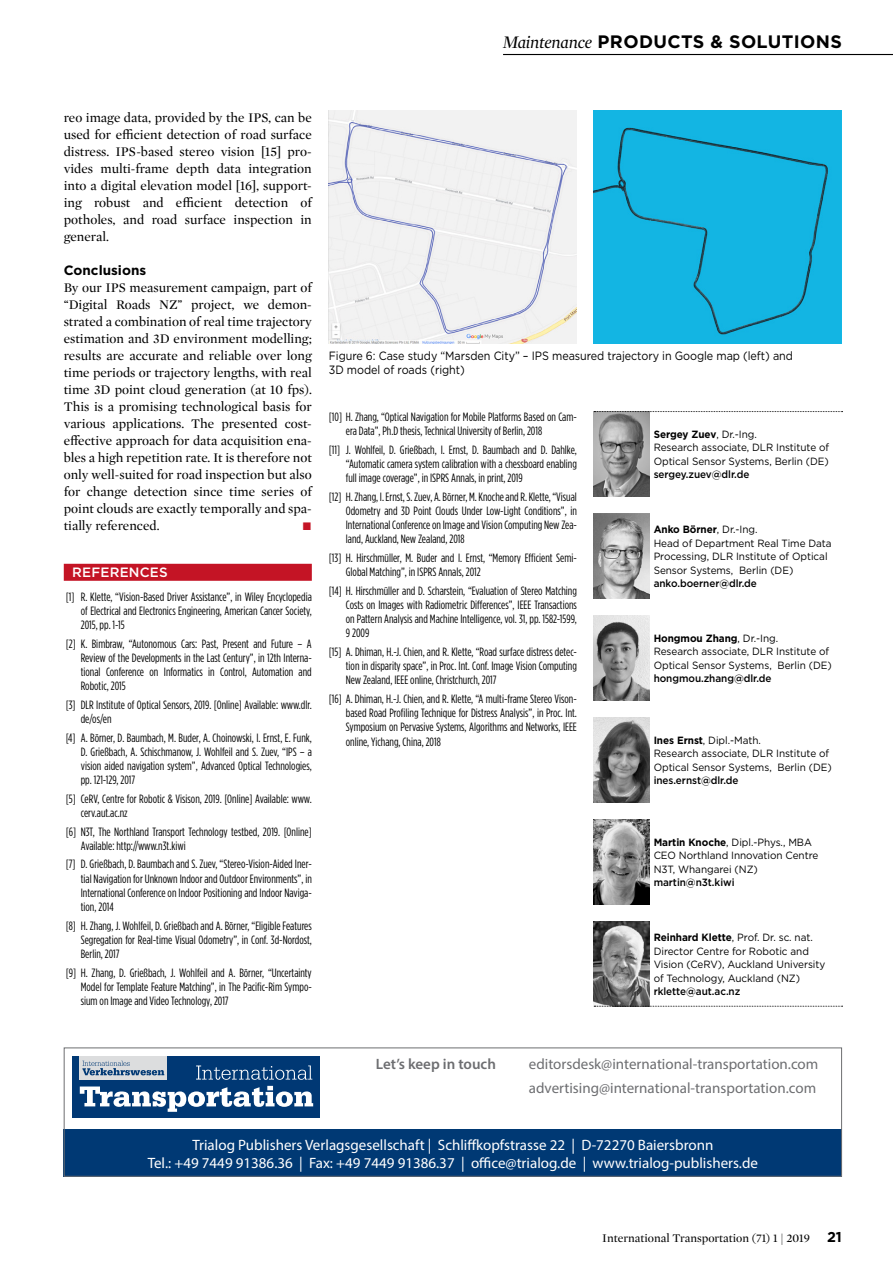
<style>
.page{position:relative;width:893px;height:1263px;background:#fff}
.page>*{position:absolute;margin:0;border:0;box-sizing:border-box;transform-origin:0 0}
.t1{font:700 18px "Gotham";letter-spacing:.02em;color:#000}
._03__Copy_Text_1__Ze{font:16.05px "Impact";color:#c41425}
._03__Copy_Text{font:15px "Myriad Pro";color:#fff}
._03__Copy_Text-2{font:15px "Myriad Pro";color:#6d6e71}
._03__Copy_Text-3{font:600 15px "Myriad Pro";color:#6d6e71}
._03__Copy_Text_1__Ze-2{font:13.5px/17px "Mercury Display";color:#000;text-align:justify}
._03__Copy_Text-4{font:13.5px/17px "Mercury Display";color:#000;text-align:justify}
._05__Zwischentitel_9{font:700 13.5px "Gotham";color:#000}
._08__Literatur_Headl{font:500 13.5px "Gotham";letter-spacing:.015em;color:#fff}
._08__Literatur{font:12px/14.2px "Gotham Condensed";color:#000;text-align:justify}
._04__BU{font:12px/14.2px "Gotham";letter-spacing:-.005em;color:#000;scale:.9 1}
.t2{font:12px "Mercury Display";color:#000}
._07__Autor{font:10.5px/13.5px "Gotham";letter-spacing:-.005em;color:#000;scale:.95 1}
.s1{font-family:"Mercury Display";font-weight:400;font-style:italic}
.s2{font-weight:700}
.s3{font-weight:500}
.s4{font-family:"Gotham";font-weight:700;font-size:14.25px}
</style>
<div class="page">
<hr style="left:503px;top:54px;width:390px;height:1px;background:#000">
<div style="left:64px;top:564px;width:248px;height:17px;background:#c41425"></div>
<img style="left:594px;top:819px;width:55px;height:85px">
<img style="left:594px;top:921px;width:55px;height:85px">
<svg style="left:594px;top:1006px;width:249px;height:1px"></svg>
<img style="left:594px;top:717px;width:55px;height:85px">
<img style="left:594px;top:513px;width:55px;height:85px">
<img style="left:594px;top:615px;width:55px;height:85px">
<img style="left:594px;top:412px;width:55px;height:84px">
<svg style="left:594px;top:411px;width:249px;height:1px"></svg>
<img style="left:329px;top:111px;width:248px;height:232px">
<div style="left:594px;top:111px;width:248px;height:232px;background:#13b5e3"></div>
<div style="left:64px;top:1129px;width:778px;height:48px;background:#003974"></div>
<div style="left:64px;top:1047px;width:778px;height:130px;border:1px solid #6d6e71"></div>
<div style="left:72px;top:1056px;width:247px;height:62px;background:#003874"></div>
<div style="left:79px;top:1056px;width:88px;height:23px;background:#dcddde"></div>
<svg style="left:82px;top:1061px;width:82px;height:14px"></svg>
<svg style="left:196px;top:1065px;width:116px;height:15px"></svg>
<svg style="left:80px;top:1086px;width:233px;height:26px"></svg>
<h1 class="t1" style="left:503px;top:30px;width:341px"><span class="s1">Maintenance</span> PRODUCTS &amp; SOLUTIONS</h1>
<p class="_03__Copy_Text-4" style="left:64px;top:109px;width:250px">reo image data, provided by the IPS, can be used for efficient detection of road surface distress. IPS-based stereo vision [15] pro&shy;vides multi-frame depth data integration into a digital elevation model [16], support&shy;ing robust and efficient detection of potholes, and road surface inspection in general.</p>
<p class="_05__Zwischentitel_9" style="left:64px;top:261px;width:84px">Conclusions</p>
<p class="_03__Copy_Text_1__Ze-2" style="left:64px;top:279px;width:250px">By our IPS measurement campaign, part of “Digital Roads NZ” project, we demon&shy;strated a combination of real time trajectory estimation and 3D environment modelling; results are accurate and reliable over long time periods or trajectory lengths, with real time 3D point cloud generation (at 10 fps).<br>This is a promising technological basis for various applications. The presented cost&shy;effective approach for data acquisition ena&shy;bles a high repetition rate. It is therefore not only well-suited for road inspection but also for change detection since time series of point clouds are exactly temporally and spa&shy;tially referenced.</p>
<p class="_03__Copy_Text_1__Ze" style="left:302px;top:511px;width:11px">■</p>
<p class="_08__Literatur_Headl" style="left:72px;top:563px;width:97px">REFERENCES</p>
<p class="_08__Literatur" style="left:81px;top:589px;width:233px;text-indent:-15px">[1] R. Klette, “Vision-Based Driver Assistance”, in Wiley Encyclopedia of Electrical and Electronics Engineering, American Cancer Society, 2015, pp. 1-15</p>
<p class="_08__Literatur" style="left:81px;top:636px;width:233px;text-indent:-15px">[2] K. Bimbraw, “Autonomous Cars: Past, Present and Future – A Review of the Developments in the Last Century”, in 12th Interna&shy;tional Conference on Informatics in Control, Automation and Robotic, 2015</p>
<p class="_08__Literatur" style="left:81px;top:697px;width:233px;text-indent:-15px">[3] DLR Institute of Optical Sensors, 2019. [Online] Available: www.dlr. de/os/en</p>
<p class="_08__Literatur" style="left:81px;top:730px;width:233px;text-indent:-15px">[4] A. Börner, D. Baumbach, M. Buder, A. Choinowski, I. Ernst, E. Funk, D. Grießbach, A. Schischmanow, J. Wohlfeil and S. Zuev, “IPS – a vision aided navigation system”, Advanced Optical Technologies, pp. 121-129, 2017</p>
<p class="_08__Literatur" style="left:81px;top:791px;width:233px;text-indent:-15px">[5] CeRV, Centre for Robotic &amp; Visison, 2019. [Online] Available: www. cerv.aut.ac.nz</p>
<p class="_08__Literatur" style="left:81px;top:824px;width:233px;text-indent:-15px">[6] N3T, The Northland Transport Technology testbed, 2019. [Online]<br>Available: http://www.n3t.kiwi</p>
<p class="_08__Literatur" style="left:81px;top:857px;width:233px;text-indent:-15px">[7] D. Grießbach, D. Baumbach and S. Zuev, “Stereo-Vision-Aided Iner&shy;tial Navigation for Unknown Indoor and Outdoor Environments”, in International Conference on Indoor Positioning and Indoor Naviga&shy;tion, 2014</p>
<p class="_08__Literatur" style="left:81px;top:918px;width:233px;text-indent:-15px">[8] H. Zhang, J. Wohlfeil, D. Grießbach and A. Börner, “Eligible Features Segregation for Real-time Visual Odometry”, in Conf. 3d-Nordost, Berlin, 2017</p>
<p class="_08__Literatur" style="left:81px;top:965px;width:233px;text-indent:-15px">[9] H. Zhang, D. Grießbach, J. Wohlfeil and A. Börner, “Uncertainty Model for Template Feature Matching”, in The Pacific-Rim Sympo&shy;sium on Image and Video Technology, 2017</p>
<p class="_04__BU" style="left:329px;top:349px;width:517px">Figure 6: Case study “Marsden City” – IPS measured trajectory in Google map (left) and<br>3D model of roads (right)</p>
<p class="_08__Literatur" style="left:346px;top:409px;width:233px;text-indent:-17px">[10] H. Zhang, “Optical Navigation for Mobile Platforms Based on Cam&shy;era Data”, Ph.D thesis, Technical University of Berlin, 2018</p>
<p class="_08__Literatur" style="left:346px;top:442px;width:233px;text-indent:-17px">[11] J. Wohlfeil, D. Grießbach, I. Ernst, D. Baumbach and D. Dahlke, “Automatic camera system calibration with a chessboard enabling full image coverage”, in ISPRS Annals, in print, 2019</p>
<p class="_08__Literatur" style="left:346px;top:489px;width:233px;text-indent:-17px">[12] H. Zhang, I. Ernst, S. Zuev, A. Börner, M. Knoche and R. Klette, “Visual Odometry and 3D Point Clouds Under Low-Light Conditions”, in International Conference on Image and Vision Computing New Zea&shy;land, Auckland, New Zealand, 2018</p>
<p class="_08__Literatur" style="left:346px;top:550px;width:233px;text-indent:-17px">[13] H. Hirschmüller, M. Buder and I. Ernst, “Memory Efficient Semi-<br>Global Matching”, in ISPRS Annals, 2012</p>
<p class="_08__Literatur" style="left:346px;top:583px;width:233px;text-indent:-17px">[14] H. Hirschmüller and D. Scharstein, “Evaluation of Stereo Matching Costs on Images with Radiometric Differences”, IEEE Transactions on Pattern Analysis and Machine Intelligence, vol. 31, pp. 1582-1599, 9 2009</p>
<p class="_08__Literatur" style="left:346px;top:644px;width:233px;text-indent:-17px">[15] A. Dhiman, H.-J. Chien, and R. Klette, “Road surface distress detec&shy;tion in disparity space”, in Proc. Int. Conf. Image Vision Computing New Zealand, IEEE online, Christchurch, 2017</p>
<p class="_08__Literatur" style="left:346px;top:691px;width:233px;text-indent:-17px">[16] A. Dhiman, H.-J. Chien, and R. Klette, “A multi-frame Stereo Vison&shy;based Road Profiling Technique for Distress Analysis”, in Proc. Int.<br>Symposium on Pervasive Systems, Algorithms and Networks, IEEE online, Yichang, China, 2018</p>
<p class="_07__Autor" style="left:654px;top:427px;width:186px"><span class="s2">Sergey Zuev</span>, Dr.-Ing.<br>Research associate, DLR Institute of<br>Optical Sensor Systems, Berlin (DE) <span class="s3">sergey.zuev@dlr.de</span></p>
<p class="_07__Autor" style="left:654px;top:522px;width:189px"><span class="s2">Anko Börner</span>, Dr.-Ing.<br>Head of Department Real Time Data<br>Processing, DLR Institute of Optical<br>Sensor Systems, Berlin (DE) <span class="s3">anko.boerner@dlr.de</span></p>
<p class="_07__Autor" style="left:654px;top:631px;width:189px"><span class="s2">Hongmou Zhang</span>, Dr.-Ing.<br>Research associate, DLR Institute of<br>Optical Sensor Systems, Berlin (DE) <span class="s3">hongmou.zhang@dlr.de</span></p>
<p class="_07__Autor" style="left:654px;top:733px;width:189px"><span class="s2">Ines Ernst</span>, Dipl.-Math.<br>Research associate, DLR Institute of<br>Optical Sensor Systems, Berlin (DE) <span class="s3">ines.ernst@dlr.de</span></p>
<p class="_07__Autor" style="left:654px;top:835px;width:175px"><span class="s2">Martin Knoche</span>, Dipl.-Phys., MBA<br>CEO Northland Innovation Centre<br>N3T, Whangarei (NZ) <span class="s3">martin@n3t.kiwi</span></p>
<p class="_07__Autor" style="left:654px;top:930px;width:182px"><span class="s2">Reinhard Klette</span>, Prof. Dr. sc. nat.<br>Director Centre for Robotic and<br>Vision (CeRV), Auckland University of Technology, Auckland (NZ) <span class="s3">rklette@aut.ac.nz</span></p>
<p class="_03__Copy_Text-3" style="left:376px;top:1054px;width:122px">Let’s keep in touch</p>
<p class="_03__Copy_Text-2" style="left:529px;top:1054px;width:291px">editorsdesk@international-transportation.com</p>
<p class="_03__Copy_Text-2" style="left:529px;top:1079px;width:289px">advertising@international-transportation.com</p>
<p class="_03__Copy_Text" style="left:192px;top:1135px;width:522px">Trialog Publishers Verlagsgesellschaft | Schliffkopfstrasse 22 | D-72270 Baiersbronn</p>
<p class="_03__Copy_Text" style="left:148px;top:1153px;width:612px">Tel.: +49 7449 91386.36 | Fax: +49 7449 91386.37 | office@trialog.de | www.trialog-publishers.de</p>
<p class="t2" style="left:602px;top:1230px;width:241px">International Transportation (71) 1 | 2019 <span class="s4">21</span></p>
</div>
